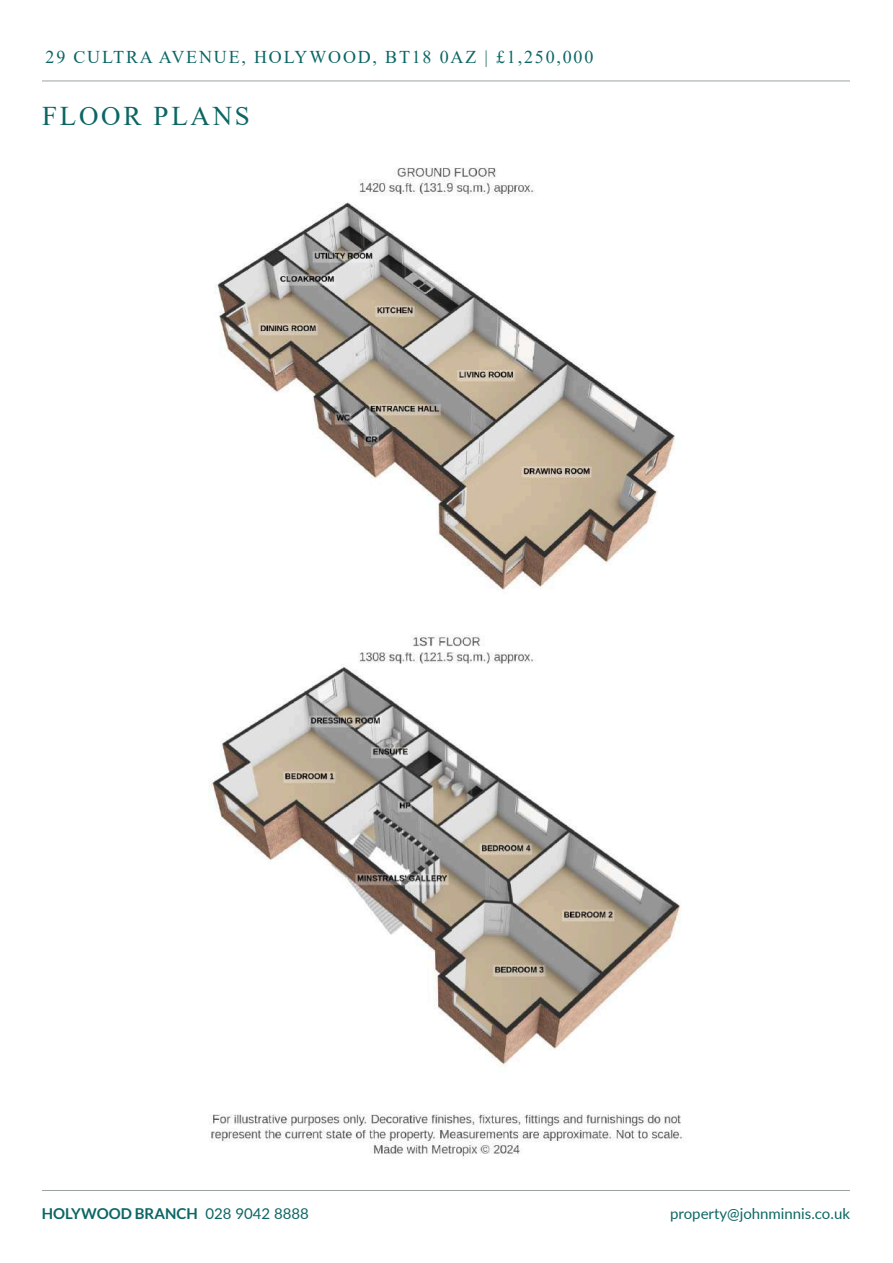
<style>
.page{position:relative;width:893px;height:1263px;background:#fff}
.page>*{position:absolute;margin:0;border:0;box-sizing:border-box;transform-origin:0 0}
.t1{font:27px "Times New Roman";letter-spacing:.1em;color:#0c6664}
.t2{font:18px "Times New Roman";letter-spacing:.1em;color:#0c6664}
.t3{font:700 15px "Lato";color:#0c6664}
.t4{font:15px "Lato";color:#0c6664}
.s1{font-weight:400}
</style>
<div class="page">
<hr style="left:42px;top:1190px;width:808px;height:1px;background:#9ca1a2">
<hr style="left:42px;top:81px;width:808px;height:1px;background:#9ca1a2">
<img style="left:208px;top:167px;width:475px;height:992px">
<p class="t2" style="left:46px;top:50px;width:549px">29 CULTRA AVENUE, HOLYWOOD, BT18 0AZ | £1,250,000</p>
<h1 class="t1" style="left:42px;top:106px;width:209px">FLOOR PLANS</h1>
<p class="t3" style="left:42px;top:1207px;width:269px">HOLYWOOD BRANCH <span class="s1">028 9042 8888</span></p>
<p class="t4" style="left:670px;top:1202px;width:181px">property@johnminnis.co.uk</p>
</div>
